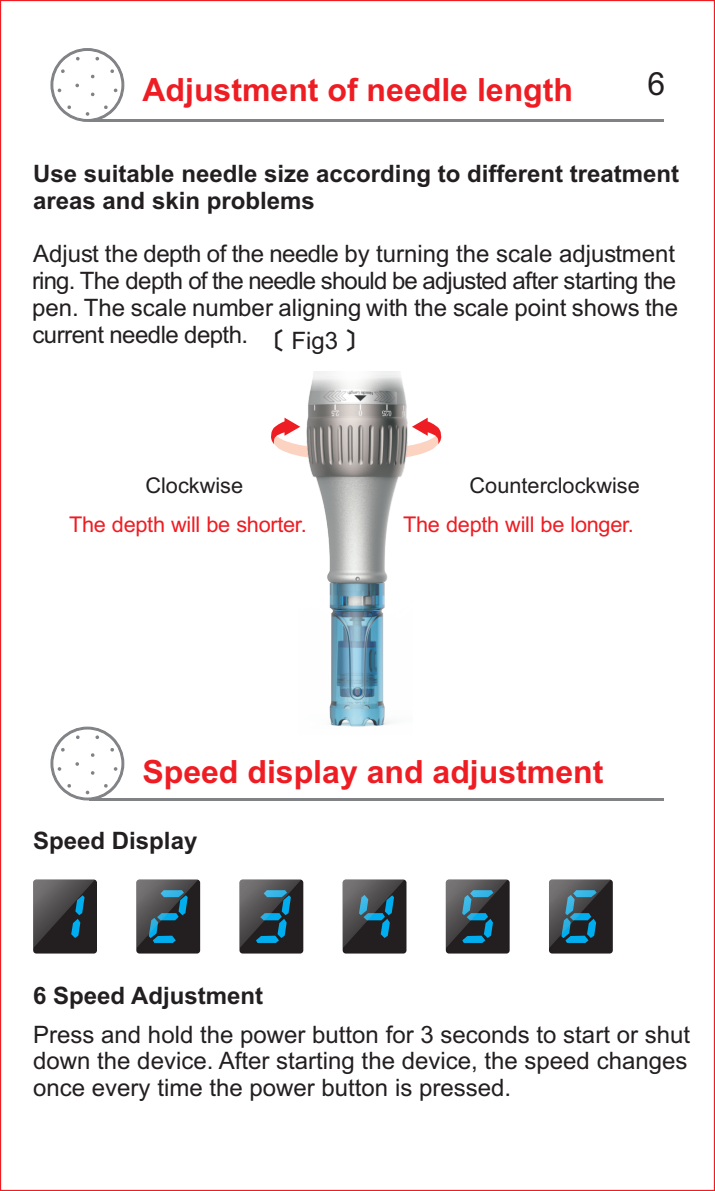
<style>
.page{position:relative;width:715px;height:1191px;background:#fff}
.page>*{position:absolute;margin:0;border:0;box-sizing:border-box;transform-origin:0 0}
.t1{font:700 32px "Arial";color:#ee1d23}
.t2{font:32px "Arial";color:#231f20}
.t3{font:24px/26.8px "Arial";letter-spacing:-.02em;color:#231f20}
.t4{font:24px/26.8px "Arial";color:#231f20;text-align:justify}
.t5{font:700 24px/26.8px "Arial";color:#231f20}
.t6{font:21.6px "Arial";letter-spacing:-.015em;color:#ee1d23}
.t7{font:21.6px "Arial";color:#231f20}
.s1{font-family:"Ping Fang SC Bold"}
</style>
<div class="page">
<svg style="left:50px;top:48px;width:75px;height:74px"></svg>
<hr style="left:89px;top:119px;width:574px;height:3px;background:#808285">
<div style="left:33px;top:879px;width:64px;height:74px;background:#231f20;border-radius:3px"></div>
<svg style="left:33px;top:879px;width:62px;height:69px"></svg>
<div style="left:548px;top:879px;width:64px;height:74px;background:#231f20;border-radius:3px"></div>
<div style="left:136px;top:879px;width:64px;height:74px;background:#231f20;border-radius:3px"></div>
<svg style="left:136px;top:879px;width:62px;height:69px"></svg>
<div style="left:239px;top:879px;width:64px;height:74px;background:#231f20;border-radius:3px"></div>
<svg style="left:239px;top:879px;width:62px;height:69px"></svg>
<div style="left:342px;top:879px;width:64px;height:74px;background:#231f20;border-radius:3px"></div>
<svg style="left:342px;top:879px;width:62px;height:69px"></svg>
<div style="left:445px;top:879px;width:64px;height:74px;background:#231f20;border-radius:3px"></div>
<svg style="left:445px;top:879px;width:62px;height:69px"></svg>
<svg style="left:548px;top:879px;width:62px;height:69px"></svg>
<svg style="left:50px;top:726px;width:75px;height:75px"></svg>
<hr style="left:89px;top:797px;width:574px;height:3px;background:#808285">
<svg style="left:271px;top:418px;width:27px;height:38px"></svg>
<svg style="left:412px;top:418px;width:30px;height:38px"></svg>
<img style="left:298px;top:371px;width:114px;height:356px">
<h1 class="t1" style="left:142px;top:77px;width:432px">Adjustment of needle length</h1>
<h1 class="t2" style="left:647px;top:71px;width:19px">6</h1>
<p class="t5" style="left:33px;top:162px;width:647px">Use suitable needle size according to different treatment areas and skin problems</p>
<p class="t3" style="left:32px;top:243px;width:647px">Adjust the depth of the needle by turning the scale adjustment ring. The depth of the needle should be adjusted after starting the pen. The scale number aligning with the scale point shows the current needle depth.</p>
<p class="t4" style="left:259px;top:329px;width:112px"><span class="s1">〔</span> Fig3 <span class="s1">〕</span></p>
<p class="t7" style="left:145px;top:477px;width:99px">Clockwise</p>
<p class="t7" style="left:469px;top:477px;width:172px">Counterclockwise</p>
<p class="t6" style="left:69px;top:516px;width:239px">The depth will be shorter.</p>
<p class="t6" style="left:403px;top:516px;width:232px">The depth will be longer.</p>
<h1 class="t1" style="left:142px;top:759px;width:462px">Speed display and adjustment</h1>
<p class="t5" style="left:33px;top:830px;width:166px">Speed Display</p>
<p class="t5" style="left:33px;top:984px;width:231px">6 Speed Adjustment</p>
<p class="t4" style="left:33px;top:1023px;width:658px">Press and hold the power button for 3 seconds to start or shut down the device. After starting the device, the speed changes once every time the power button is pressed.</p>
</div>
